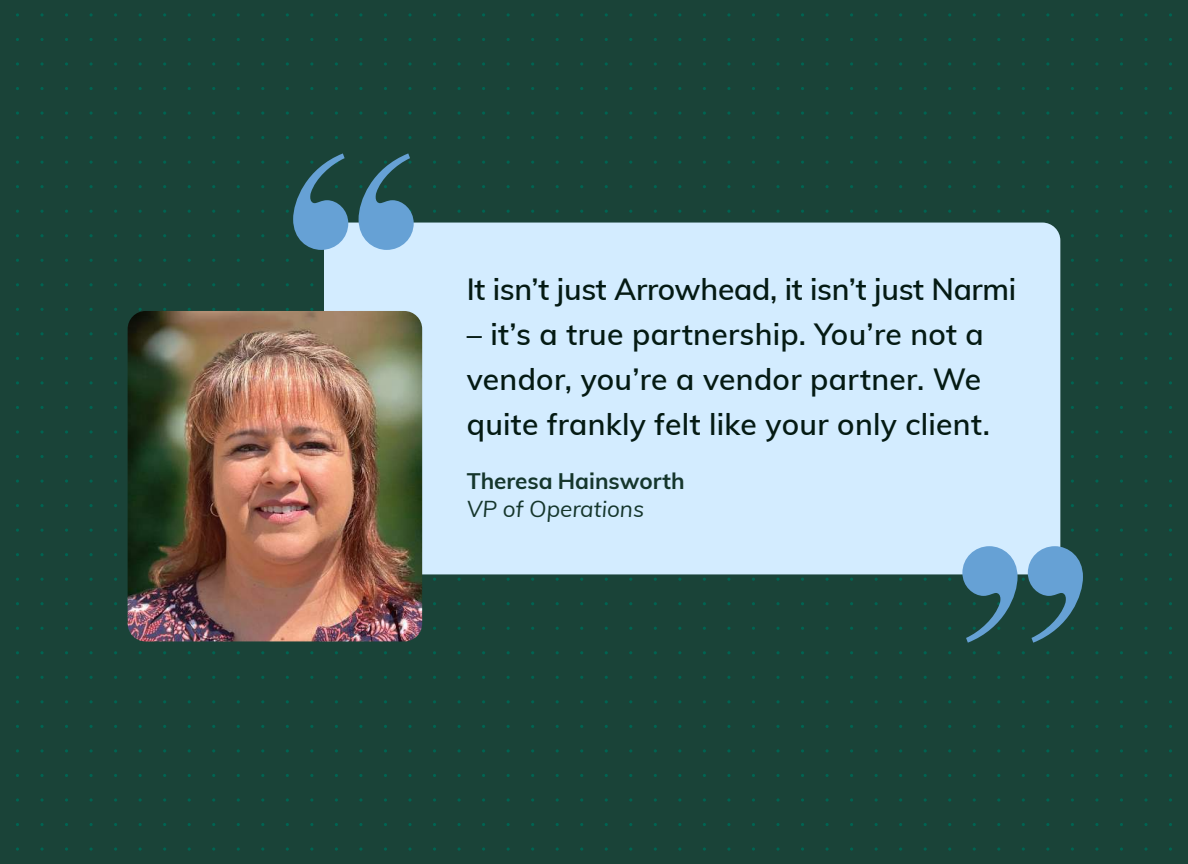
<style>
.page{position:relative;width:1188px;height:864px;background:#1a4338}
.page>*{position:absolute;margin:0;border:0;box-sizing:border-box;transform-origin:0 0}
.t1{font:365.55px "Narmi Matiere Bold";color:#66a1d5}
.t2{font:600 30px/45px "Mulish";letter-spacing:.01em;color:#041a13}
.t3{font:600 30px "Mulish";letter-spacing:-.01em;color:#041a13}
.t4{font:700 22.5px "Mulish";color:#15362c}
.t5{font:italic 22.5px "Mulish";color:#15362c}
</style>
<div class="page">
<svg style="left:457px;top:847px;width:4px;height:4px"></svg>
<svg style="left:408px;top:847px;width:4px;height:4px"></svg>
<svg style="left:359px;top:847px;width:4px;height:4px"></svg>
<svg style="left:89px;top:847px;width:4px;height:4px"></svg>
<svg style="left:40px;top:847px;width:4px;height:4px"></svg>
<svg style="left:1144px;top:847px;width:4px;height:4px"></svg>
<svg style="left:1095px;top:847px;width:4px;height:4px"></svg>
<svg style="left:825px;top:847px;width:4px;height:4px"></svg>
<svg style="left:776px;top:847px;width:4px;height:4px"></svg>
<svg style="left:727px;top:847px;width:4px;height:4px"></svg>
<svg style="left:457px;top:798px;width:4px;height:4px"></svg>
<svg style="left:457px;top:749px;width:4px;height:4px"></svg>
<svg style="left:408px;top:798px;width:4px;height:4px"></svg>
<svg style="left:408px;top:749px;width:4px;height:4px"></svg>
<svg style="left:359px;top:798px;width:4px;height:4px"></svg>
<svg style="left:359px;top:749px;width:4px;height:4px"></svg>
<svg style="left:89px;top:798px;width:4px;height:4px"></svg>
<svg style="left:89px;top:749px;width:4px;height:4px"></svg>
<svg style="left:40px;top:798px;width:4px;height:4px"></svg>
<svg style="left:40px;top:749px;width:4px;height:4px"></svg>
<svg style="left:1144px;top:798px;width:4px;height:4px"></svg>
<svg style="left:1144px;top:749px;width:4px;height:4px"></svg>
<svg style="left:1095px;top:798px;width:4px;height:4px"></svg>
<svg style="left:1095px;top:749px;width:4px;height:4px"></svg>
<svg style="left:825px;top:798px;width:4px;height:4px"></svg>
<svg style="left:825px;top:749px;width:4px;height:4px"></svg>
<svg style="left:776px;top:798px;width:4px;height:4px"></svg>
<svg style="left:776px;top:749px;width:4px;height:4px"></svg>
<svg style="left:727px;top:798px;width:4px;height:4px"></svg>
<svg style="left:727px;top:749px;width:4px;height:4px"></svg>
<svg style="left:89px;top:479px;width:4px;height:4px"></svg>
<svg style="left:89px;top:430px;width:4px;height:4px"></svg>
<svg style="left:89px;top:381px;width:4px;height:4px"></svg>
<svg style="left:40px;top:479px;width:4px;height:4px"></svg>
<svg style="left:40px;top:430px;width:4px;height:4px"></svg>
<svg style="left:40px;top:381px;width:4px;height:4px"></svg>
<svg style="left:1144px;top:479px;width:4px;height:4px"></svg>
<svg style="left:1144px;top:430px;width:4px;height:4px"></svg>
<svg style="left:1144px;top:381px;width:4px;height:4px"></svg>
<svg style="left:1095px;top:479px;width:4px;height:4px"></svg>
<svg style="left:1095px;top:430px;width:4px;height:4px"></svg>
<svg style="left:1095px;top:381px;width:4px;height:4px"></svg>
<svg style="left:457px;top:111px;width:4px;height:4px"></svg>
<svg style="left:408px;top:111px;width:4px;height:4px"></svg>
<svg style="left:359px;top:111px;width:4px;height:4px"></svg>
<svg style="left:89px;top:111px;width:4px;height:4px"></svg>
<svg style="left:40px;top:111px;width:4px;height:4px"></svg>
<svg style="left:1144px;top:111px;width:4px;height:4px"></svg>
<svg style="left:1095px;top:111px;width:4px;height:4px"></svg>
<svg style="left:825px;top:111px;width:4px;height:4px"></svg>
<svg style="left:776px;top:111px;width:4px;height:4px"></svg>
<svg style="left:727px;top:111px;width:4px;height:4px"></svg>
<svg style="left:457px;top:62px;width:4px;height:4px"></svg>
<svg style="left:457px;top:13px;width:4px;height:4px"></svg>
<svg style="left:408px;top:62px;width:4px;height:4px"></svg>
<svg style="left:408px;top:13px;width:4px;height:4px"></svg>
<svg style="left:359px;top:62px;width:4px;height:4px"></svg>
<svg style="left:359px;top:13px;width:4px;height:4px"></svg>
<svg style="left:89px;top:62px;width:4px;height:4px"></svg>
<svg style="left:89px;top:13px;width:4px;height:4px"></svg>
<svg style="left:40px;top:62px;width:4px;height:4px"></svg>
<svg style="left:40px;top:13px;width:4px;height:4px"></svg>
<svg style="left:1144px;top:62px;width:4px;height:4px"></svg>
<svg style="left:1144px;top:13px;width:4px;height:4px"></svg>
<svg style="left:1095px;top:62px;width:4px;height:4px"></svg>
<svg style="left:1095px;top:13px;width:4px;height:4px"></svg>
<svg style="left:825px;top:62px;width:4px;height:4px"></svg>
<svg style="left:825px;top:13px;width:4px;height:4px"></svg>
<svg style="left:776px;top:62px;width:4px;height:4px"></svg>
<svg style="left:776px;top:13px;width:4px;height:4px"></svg>
<svg style="left:727px;top:62px;width:4px;height:4px"></svg>
<svg style="left:727px;top:13px;width:4px;height:4px"></svg>
<div style="left:324px;top:223px;width:736px;height:351px;background:#d3ecff;border-radius:18px"></div>
<img style="left:128px;top:311px;width:294px;height:330px">
<h1 class="t1" style="left:283px;top:80px;width:141px">“</h1>
<p class="t3" style="left:467px;top:275px;width:551px">It isn’t just Arrowhead, it isn’t just Narmi</p>
<p class="t2" style="left:467px;top:313px;width:525px">– it’s a true partnership. You’re not a vendor, you’re a vendor partner. We quite frankly felt like your only client.</p>
<p class="t4" style="left:467px;top:472px;width:219px">Theresa Hainsworth</p>
<p class="t5" style="left:467px;top:501px;width:179px">VP of Operations</p>
<h1 class="t1" style="left:952px;top:472px;width:141px">”</h1>
</div>
